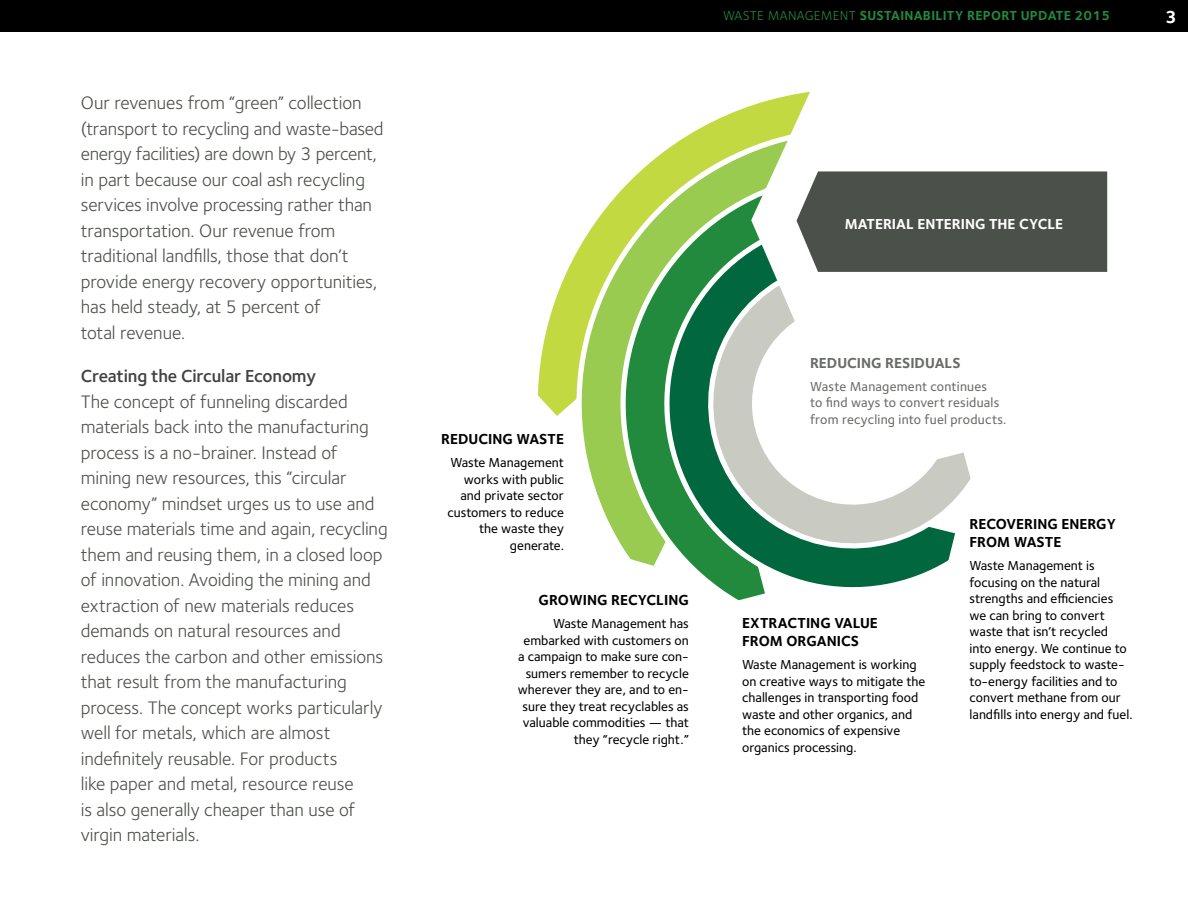
<style>
.page{position:relative;width:1188px;height:918px;background:#fff}
.page>*{position:absolute;margin:0;border:0;box-sizing:border-box;transform-origin:0 0}
.t1{font:18.75px/25.5px "Foundry Sterling";letter-spacing:-.005em;color:#4c504a}
.t2{font:600 18px "Foundry Sterling";letter-spacing:-.01em;color:#414042}
.t3{font:700 18px "Foundry Sterling";color:#fff}
.t4{font:700 15px/18px "Foundry Sterling";color:#000}
.t5{font:700 15px "Foundry Sterling";color:#fff}
.t6{font:700 15px "Foundry Sterling";color:#686b66}
.t7{font:500 13.5px/16.5px "Foundry Sterling";color:#000;text-align:right}
.t8{font:500 13.5px/16.5px "Foundry Sterling";letter-spacing:.015em;color:#686b66}
.t9{font:700 13.5px "Foundry Sterling";letter-spacing:.02em;color:#218a3c}
.s1{font-weight:400}
</style>
<div class="page">
<svg style="left:582px;top:416px;width:63px;height:148px;fill:#98cb4f"></svg>
<svg style="left:538px;top:105px;width:213px;height:311px"></svg>
<svg style="left:645px;top:214px;width:304px;height:387px"></svg>
<svg style="left:695px;top:261px;width:276px;height:299px"></svg>
<svg style="left:751px;top:91px;width:357px;height:256px"></svg>
<div style="left:797px;top:171px;width:310px;height:101px;background:#4c504a"></div>
<div style="left:0;top:0;width:1188px;height:31px;background:#000"></div>
<p class="t1" style="left:81px;top:91px;width:304px">Our revenues from “green” collection (transport to recycling and waste-based energy facilities) are down by 3 percent, in part because our coal ash recycling services involve processing rather than transportation. Our revenue from traditional landfills, those that don’t provide energy recovery opportunities, has held steady, at 5 percent of<br>total revenue.</p>
<p class="t2" style="left:81px;top:366px;width:237px">Creating the Circular Economy</p>
<p class="t1" style="left:81px;top:389px;width:309px">The concept of funneling discarded materials back into the manufacturing process is a no-brainer. Instead of mining new resources, this “circular economy” mindset urges us to use and reuse materials time and again, recycling them and reusing them, in a closed loop of innovation. Avoiding the mining and extraction of new materials reduces demands on natural resources and reduces the carbon and other emissions that result from the manufacturing process. The concept works particularly well for metals, which are almost indefinitely reusable. For products<br>like paper and metal, resource reuse<br>is also generally cheaper than use of virgin materials.</p>
<p class="t9" style="left:723px;top:7px;width:389px"><span class="s1">WASTE MANAGEMENT</span> SUSTAINABILITY REPORT UPDATE 2015</p>
<p class="t3" style="left:1165px;top:6px;width:13px">3</p>
<p class="t4" style="left:441px;top:431px;width:124px">REDUCING WASTE</p>
<p class="t7" style="left:447px;top:455px;width:118px">Waste Management works with public and private sector customers to reduce the waste they generate.</p>
<p class="t4" style="left:539px;top:592px;width:152px">GROWING RECYCLING</p>
<p class="t7" style="left:518px;top:616px;width:173px">Waste Management has embarked with customers on a campaign to make sure con&shy;sumers remember to recycle wherever they are, and to en&shy;sure they treat recyclables as valuable commodities — that they “recycle right.”</p>
<p class="t5" style="left:845px;top:215px;width:220px">MATERIAL ENTERING THE CYCLE</p>
<p class="t6" style="left:810px;top:354px;width:152px">REDUCING RESIDUALS</p>
<p class="t8" style="left:810px;top:378px;width:198px">Waste Management continues<br>to find ways to convert residuals from recycling into fuel products.</p>
<p class="t4" style="left:742px;top:615px;width:137px">EXTRACTING VALUE<br>FROM ORGANICS</p>
<p class="t7" style="left:742px;top:657px;width:185px;text-align:left">Waste Management is working on creative ways to mitigate the challenges in transporting food waste and other organics, and the economics of expensive organics processing.</p>
<p class="t4" style="left:970px;top:516px;width:148px">RECOVERING ENERGY<br>FROM WASTE</p>
<p class="t7" style="left:970px;top:558px;width:165px;text-align:left">Waste Management is focusing on the natural strengths and efficiencies we can bring to convert waste that isn’t recycled into energy. We continue to supply feedstock to waste&shy;to-energy facilities and to convert methane from our landfills into energy and fuel.</p>
</div>
